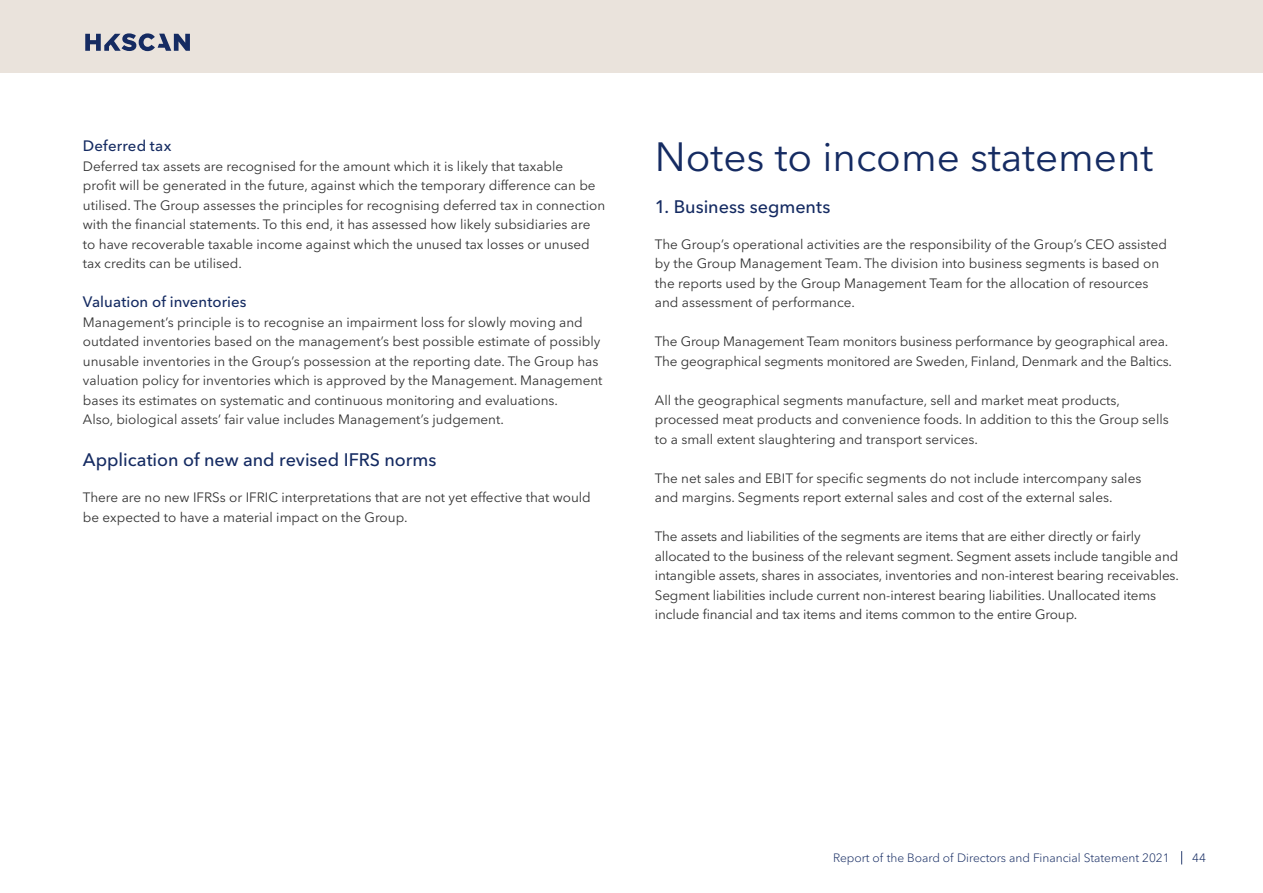
<style>
.page{position:relative;width:1263px;height:893px;background:#fff}
.page>*{position:absolute;margin:0;border:0;box-sizing:border-box;transform-origin:0 0}
.t1{font:40.5px "Avenir Next LT Pro";color:#152b62}
.t2{font:500 18px "Avenir Next LT Pro";color:#152b62}
.t3{font:500 15px "Avenir Next LT Pro";letter-spacing:.005em;color:#152b62}
.t4{font:13.5px/19.5px "Avenir Next LT Pro";color:#333}
.t5{font:300 12px "Avenir Next LT Pro";color:#152b62}
</style>
<div class="page">
<div style="left:0;top:0;width:1263px;height:73px;background:#eae3dc"></div>
<svg style="left:1181px;top:851px;width:1px;height:13px"></svg>
<svg style="left:85px;top:33px;width:105px;height:18px"></svg>
<p class="t3" style="left:83px;top:137px;width:90px">Deferred tax</p>
<p class="t4" style="left:83px;top:156px;width:524px">Deferred tax assets are recognised for the amount which it is likely that taxable<br>profit will be generated in the future, against which the temporary difference can be utilised. The Group assesses the principles for recognising deferred tax in connection with the financial statements. To this end, it has assessed how likely subsidiaries are to have recoverable taxable income against which the unused tax losses or unused tax credits can be utilised.</p>
<p class="t3" style="left:83px;top:293px;width:165px">Valuation of inventories</p>
<p class="t4" style="left:83px;top:312px;width:521px">Management’s principle is to recognise an impairment loss for slowly moving and outdated inventories based on the management’s best possible estimate of possibly unusable inventories in the Group’s possession at the reporting date. The Group has valuation policy for inventories which is approved by the Management. Management bases its estimates on systematic and continuous monitoring and evaluations.<br>Also, biological assets’ fair value includes Management’s judgement.</p>
<h2 class="t2" style="left:83px;top:449px;width:355px">Application of new and revised IFRS norms</h2>
<p class="t4" style="left:83px;top:488px;width:509px">There are no new IFRSs or IFRIC interpretations that are not yet effective that would be expected to have a material impact on the Group.</p>
<h1 class="t1" style="left:655px;top:133px;width:500px">Notes to income statement</h1>
<h2 class="t2" style="left:655px;top:195px;width:177px">1. Business segments</h2>
<p class="t4" style="left:655px;top:234px;width:514px">The Group’s operational activities are the responsibility of the Group’s CEO assisted by the Group Management Team. The division into business segments is based on the reports used by the Group Management Team for the allocation of resources and assessment of performance.</p>
<p class="t4" style="left:655px;top:332px;width:519px">The Group Management Team monitors business performance by geographical area.<br>The geographical segments monitored are Sweden, Finland, Denmark and the Baltics.</p>
<p class="t4" style="left:655px;top:390px;width:515px">All the geographical segments manufacture, sell and market meat products, processed meat products and convenience foods. In addition to this the Group sells to a small extent slaughtering and transport services.</p>
<p class="t4" style="left:655px;top:468px;width:488px">The net sales and EBIT for specific segments do not include intercompany sales and margins. Segments report external sales and cost of the external sales.</p>
<p class="t4" style="left:655px;top:527px;width:526px">The assets and liabilities of the segments are items that are either directly or fairly allocated to the business of the relevant segment. Segment assets include tangible and intangible assets, shares in associates, inventories and non-interest bearing receivables.<br>Segment liabilities include current non-interest bearing liabilities. Unallocated items include financial and tax items and items common to the entire Group.</p>
<p class="t5" style="left:833px;top:851px;width:338px">Report of the Board of Directors and Financial Statement 2021</p>
<p class="t5" style="left:1192px;top:851px;width:15px">44</p>
</div>
